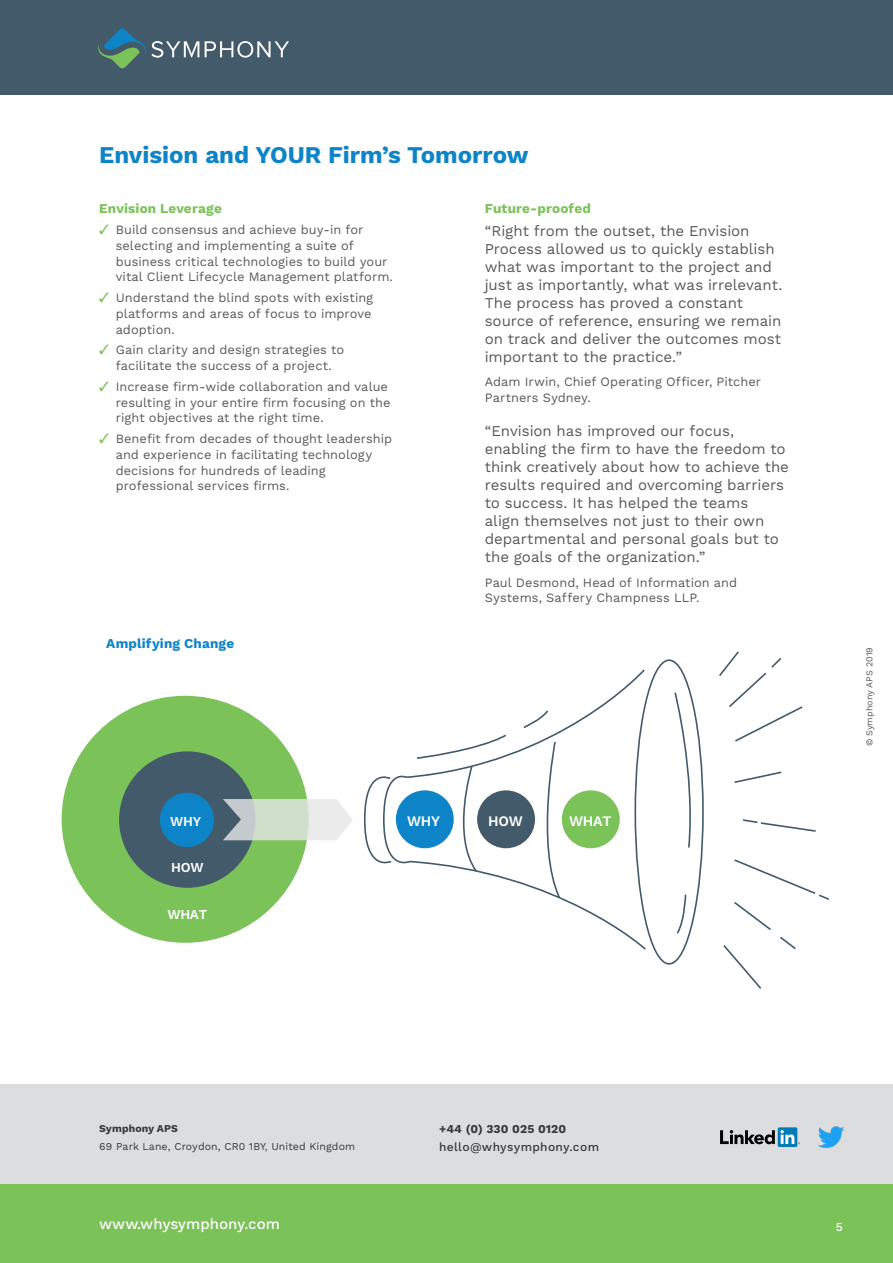
<style>
.page{position:relative;width:893px;height:1263px;background:#fff}
.page>*{position:absolute;margin:0;border:0;box-sizing:border-box;transform-origin:0 0}
.t1{font:700 24px "Work Sans";color:#0c84c7}
.t2{font:15px/18px "Work Sans";letter-spacing:-.005em;color:#58595b}
.t3{font:500 15px "Work Sans";color:#fff}
.t4{font:600 14.55px "Work Sans";letter-spacing:-.02em;color:#fff}
.t5{font:600 13.65px "Work Sans";letter-spacing:-.02em;color:#fff}
.t6{font:700 13.5px "Work Sans";letter-spacing:.01em;color:#7bc258}
.t7{font:700 13.5px "Work Sans";letter-spacing:.015em;color:#0c84c7}
.t8{font:12.75px/15.8px "Work Sans";letter-spacing:.005em;color:#58595b}
.t9{font:500 12.15px "Work Sans";color:#fff}
.t10{font:500 12px "Work Sans";letter-spacing:.025em;color:#383838}
.t11{font:700 12px "Work Sans";letter-spacing:.01em;color:#383838}
.t12{font:10.5px "Work Sans";letter-spacing:.01em;color:#383838}
.t13{font:700 10.5px "Work Sans";letter-spacing:.01em;color:#383838}
.t14{font:9px "Work Sans";color:#58595b}
.s1{color:#7bc258}
</style>
<div class="page">
<div style="left:62px;top:696px;width:247px;height:247px;background:#7bc258;border-radius:50%"></div>
<div style="left:119px;top:751px;width:136px;height:137px;background:#425a69;border-radius:50%"></div>
<svg style="left:364px;top:669px;width:283px;height:281px"></svg>
<svg style="left:674px;top:691px;width:21px;height:157px"></svg>
<svg style="left:676px;top:894px;width:11px;height:40px"></svg>
<svg style="left:719px;top:651px;width:84px;height:91px"></svg>
<svg style="left:734px;top:771px;width:48px;height:12px"></svg>
<svg style="left:743px;top:819px;width:73px;height:13px"></svg>
<svg style="left:723px;top:859px;width:107px;height:130px"></svg>
<div style="left:160px;top:793px;width:54px;height:54px;background:#0d84c7;border-radius:27px"></div>
<div style="left:396px;top:790px;width:58px;height:58px;background:#0d84c7;border-radius:29px"></div>
<div style="left:477px;top:790px;width:58px;height:58px;background:#425a69;border-radius:50%"></div>
<div style="left:562px;top:790px;width:58px;height:58px;background:#7bc258;border-radius:50%"></div>
<svg style="left:223px;top:799px;width:130px;height:41px;background:#ced7d1"></svg>
<div style="left:0;top:0;width:893px;height:95px;background:#425a69"></div>
<svg style="left:205px;top:41px;width:84px;height:17px"></svg>
<svg style="left:98px;top:28px;width:101px;height:40px"></svg>
<div style="left:0;top:1084px;width:893px;height:104px;background:#dcddde"></div>
<div style="left:778px;top:1127px;width:19px;height:20px;background:#007bb6"></div>
<svg style="left:720px;top:1130px;width:80px;height:14px"></svg>
<img style="left:818px;top:1126px;width:26px;height:23px">
<div style="left:0;top:1185px;width:893px;height:78px;background:#7bc258"></div>
<h1 class="t1" style="left:99px;top:141px;width:431px">Envision and YOUR Firm’s Tomorrow</h1>
<p class="t6" style="left:99px;top:201px;width:124px">Envision Leverage</p>
<p class="t8" style="left:116px;top:222px;width:279px;text-indent:-16px"><span class="s1">✓</span> Build consensus and achieve buy-in for selecting and implementing a suite of business critical technologies to build your vital Client Lifecycle Management platform.</p>
<p class="t8" style="left:116px;top:290px;width:259px;text-indent:-16px"><span class="s1">✓</span> Understand the blind spots with existing platforms and areas of focus to improve adoption.</p>
<p class="t8" style="left:99px;top:343px;width:246px;text-align:center"><span class="s1">✓</span> Gain clarity and design strategies to facilitate the success of a project.</p>
<p class="t8" style="left:116px;top:379px;width:276px;text-indent:-16px"><span class="s1">✓</span> Increase firm-wide collaboration and value resulting in your entire firm focusing on the right objectives at the right time.</p>
<p class="t8" style="left:116px;top:431px;width:278px;text-indent:-17px"><span class="s1">✓</span> Benefit from decades of thought leadership and experience in facilitating technology decisions for hundreds of leading professional services firms.</p>
<p class="t7" style="left:106px;top:636px;width:129px">Amplifying Change</p>
<p class="t6" style="left:485px;top:201px;width:108px">Future-proofed</p>
<p class="t2" style="left:485px;top:222px;width:299px">“Right from the outset, the Envision Process allowed us to quickly establish what was important to the project and just as importantly, what was irrelevant.<br>The process has proved a constant source of reference, ensuring we remain on track and deliver the outcomes most important to the practice.”</p>
<p class="t8" style="left:485px;top:375px;width:278px">Adam Irwin, Chief Operating Officer, Pitcher<br>Partners Sydney.</p>
<p class="t2" style="left:485px;top:422px;width:306px">“Envision has improved our focus, enabling the firm to have the freedom to think creatively about how to achieve the results required and overcoming barriers to success. It has helped the teams<br>align themselves not just to their own departmental and personal goals but to the goals of the organization.”</p>
<p class="t8" style="left:485px;top:575px;width:254px">Paul Desmond, Head of Information and<br>Systems, Saffery Champness LLP.</p>
<p class="t5" style="left:170px;top:813px;width:32px">WHY</p>
<p class="t4" style="left:407px;top:812px;width:34px">WHY</p>
<p class="t4" style="left:488px;top:812px;width:36px">HOW</p>
<p class="t4" style="left:569px;top:812px;width:44px">WHAT</p>
<p class="t5" style="left:171px;top:859px;width:34px">HOW</p>
<p class="t5" style="left:167px;top:906px;width:41px">WHAT</p>
<p class="t14" style="left:864px;top:746px;width:101px;rotate:-90deg">© Symphony APS 2019</p>
<p class="t13" style="left:99px;top:1122px;width:80px">Symphony APS</p>
<p class="t12" style="left:99px;top:1140px;width:257px">69 Park Lane, Croydon, CR0 1BY, United Kingdom</p>
<p class="t11" style="left:439px;top:1122px;width:129px">+44 (0) 330 025 0120</p>
<p class="t10" style="left:439px;top:1140px;width:162px">hello@whysymphony.com</p>
<p class="t3" style="left:99px;top:1215px;width:182px">www.whysymphony.com</p>
<p class="t9" style="left:836px;top:1220px;width:9px">5</p>
</div>
